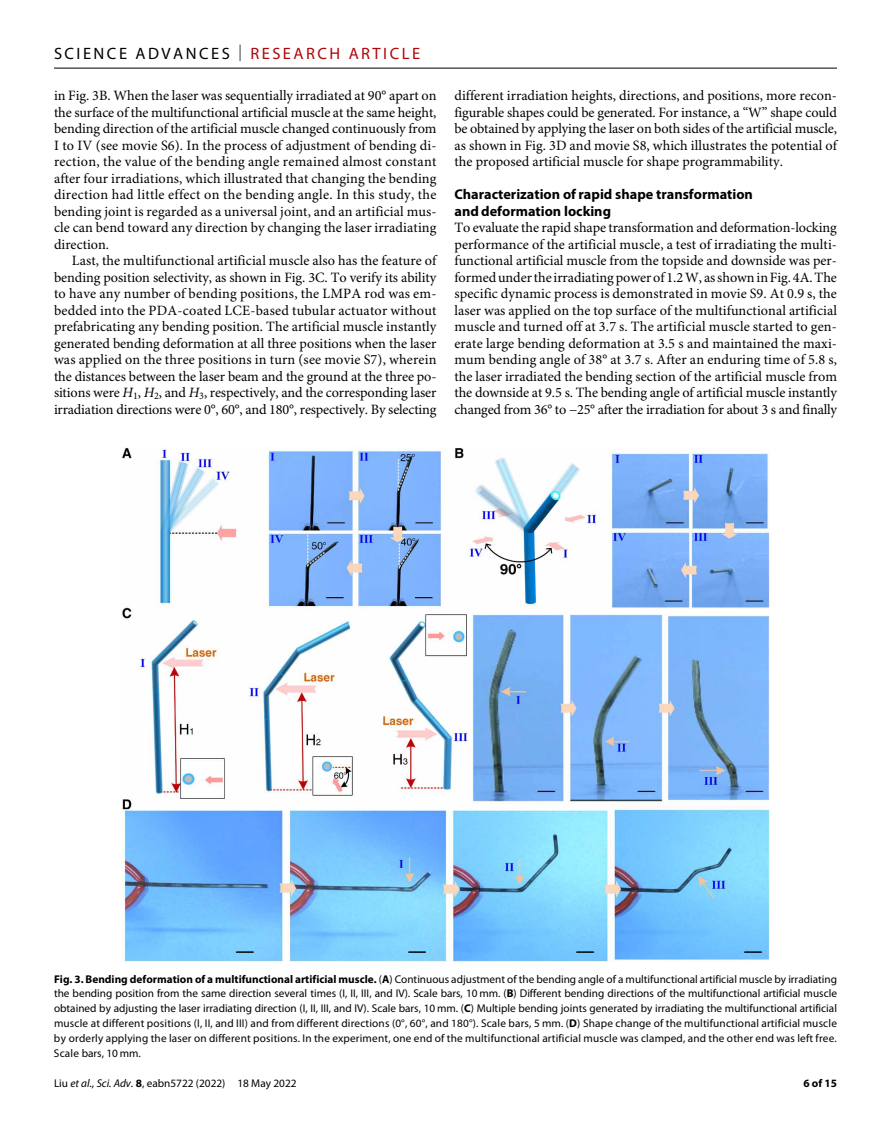
<style>
.page{position:relative;width:891px;height:1134px;background:#fff}
.page>*{position:absolute;margin:0;border:0;box-sizing:border-box;transform-origin:0 0}
.t1{font:16.5px "Myriad Pro";letter-spacing:.15em;color:#000}
.t2{font:14.25px/16.5px "Minion Pro";letter-spacing:-.005em;color:#000;text-align:justify}
.t3{font:700 14.25px/16.5px "Myriad Pro";color:#000}
.t4{font:11.25px/15px "Myriad Pro";letter-spacing:.015em;color:#000;text-align:justify}
.t5{font:700 11.25px "Myriad Pro";color:#000}
.s1{font-weight:300}
.s2{color:#b10508}
.s3{font-style:italic}
.s4{font-weight:700}
</style>
<div class="page">
<hr style="left:54px;top:68px;width:783px;height:1px;background:#000">
<img style="left:122px;top:447px;width:648px;height:514px">
<p class="t1" style="left:54px;top:40px;width:368px">SCIENCE ADVANCES <span class="s1">|</span> <span class="s2">RESEARCH ARTICLE</span></p>
<p class="t2" style="left:54px;top:89px;width:384px">in Fig. 3B. When the laser was sequentially irradiated at 90° apart on the surface of the multifunctional artificial muscle at the same height, bending direction of the artificial muscle changed continuously from I to IV (see movie S6). In the process of adjustment of bending di&shy;rection, the value of the bending angle remained almost constant after four irradiations, which illustrated that changing the bending direction had little effect on the bending angle. In this study, the bending joint is regarded as a universal joint, and an artificial mus&shy;cle can bend toward any direction by changing the laser irradiating direction.</p>
<p class="t2" style="left:54px;top:254px;width:384px;text-indent:18px">Last, the multifunctional artificial muscle also has the feature of bending position selectivity, as shown in Fig. 3C. To verify its ability to have any number of bending positions, the LMPA rod was em&shy;bedded into the PDA-coated LCE-based tubular actuator without prefabricating any bending position. The artificial muscle instantly generated bending deformation at all three positions when the laser was applied on the three positions in turn (see movie S7), wherein the distances between the laser beam and the ground at the three po&shy;sitions were <span class="s3">H</span><sub>1</sub>, <span class="s3">H</span><sub>2</sub>, and <span class="s3">H</span><sub>3</sub>, respectively, and the corresponding laser irradiation directions were 0°, 60°, and 180°, respectively. By selecting</p>
<p class="t2" style="left:455px;top:89px;width:384px">different irradiation heights, directions, and positions, more recon&shy;figurable shapes could be generated. For instance, a “W” shape could be obtained by applying the laser on both sides of the artificial muscle, as shown in Fig. 3D and movie S8, which illustrates the potential of the proposed artificial muscle for shape programmability.</p>
<p class="t3" style="left:455px;top:185px;width:300px">Characterization of rapid shape transformation and deformation locking</p>
<p class="t2" style="left:455px;top:221px;width:384px">To evaluate the rapid shape transformation and deformation-locking performance of the artificial muscle, a test of irradiating the multi&shy;functional artificial muscle from the topside and downside was per&shy;formed under the irradiating power of 1.2 W, as shown in Fig. 4A. The specific dynamic process is demonstrated in movie S9. At 0.9 s, the laser was applied on the top surface of the multifunctional artificial muscle and turned off at 3.7 s. The artificial muscle started to gen&shy;erate large bending deformation at 3.5 s and maintained the maxi&shy;mum bending angle of 38° at 3.7 s. After an enduring time of 5.8 s, the laser irradiated the bending section of the artificial muscle from the downside at 9.5 s. The bending angle of artificial muscle instantly changed from 36° to −25° after the irradiation for about 3 s and finally</p>
<p class="t4" style="left:54px;top:971px;width:785px"><span class="s4">Fig. 3. Bending deformation of a multifunctional artificial muscle.</span> (<span class="s4">A</span>) Continuous adjustment of the bending angle of a multifunctional artificial muscle by irradiating the bending position from the same direction several times (I, II, III, and IV). Scale bars, 10 mm. (<span class="s4">B</span>) Different bending directions of the multifunctional artificial muscle obtained by adjusting the laser irradiating direction (I, II, III, and IV). Scale bars, 10 mm. (<span class="s4">C</span>) Multiple bending joints generated by irradiating the multifunctional artificial muscle at different positions (I, II, and III) and from different directions (0°, 60°, and 180°). Scale bars, 5 mm. (<span class="s4">D</span>) Shape change of the multifunctional artificial muscle by orderly applying the laser on different positions. In the experiment, one end of the multifunctional artificial muscle was clamped, and the other end was left free.<br>Scale bars, 10 mm.</p>
<p class="t4" style="left:54px;top:1076px;width:244px">Liu <span class="s3">et al</span>., <span class="s3">Sci. Adv.</span> <span class="s4">8</span>, eabn5722 (2022) 18 May 2022</p>
<p class="t5" style="left:803px;top:1074px;width:35px">6 of 15</p>
</div>
